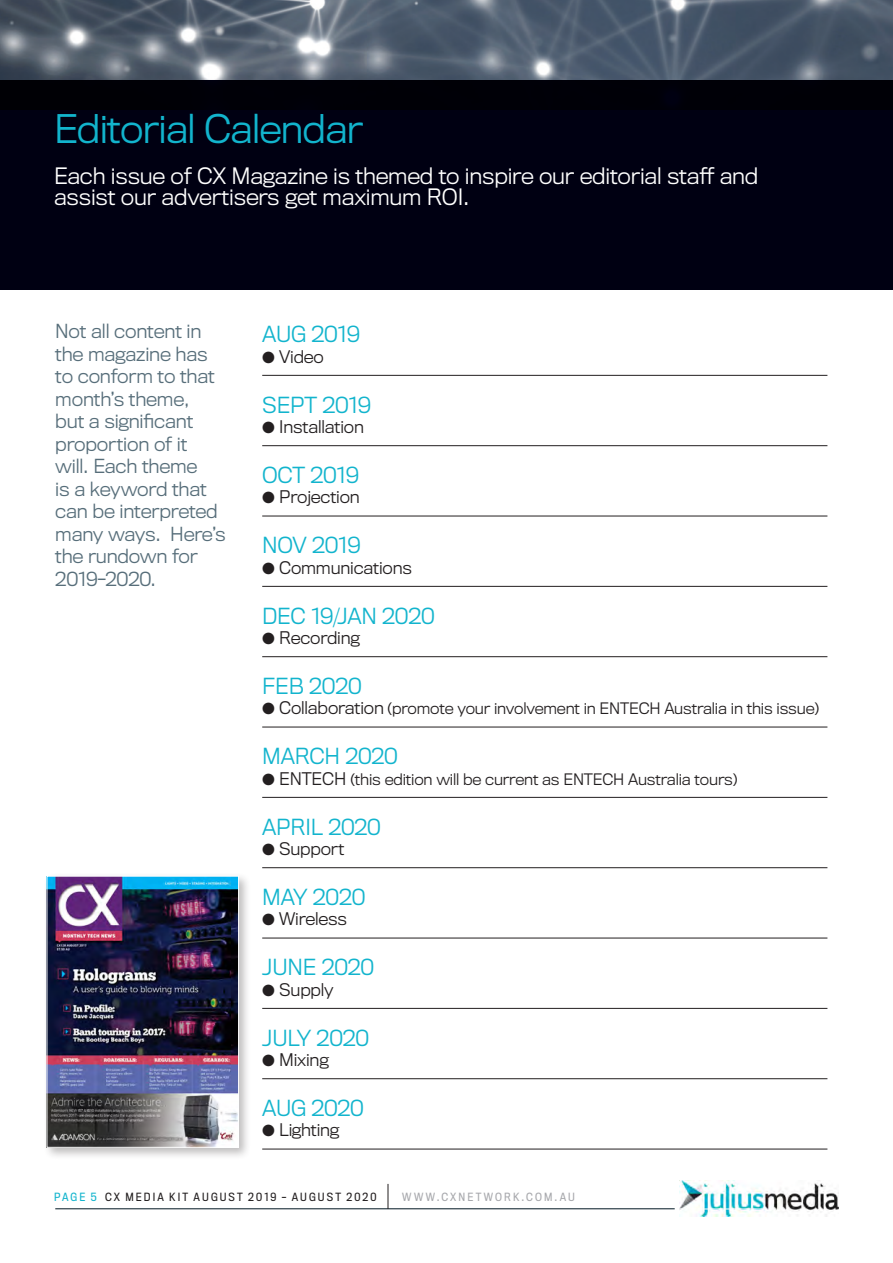
<style>
.page{position:relative;width:893px;height:1263px;background:#fff}
.page>*{position:absolute;margin:0;border:0;box-sizing:border-box;transform-origin:0 0}
.t1{font:300 36.6px "Titling Gothic FB Normal";letter-spacing:-.02em;color:#12b4cd}
.t2{font:300 21px/21px "Titling Gothic FB Normal";letter-spacing:-.01em;color:#fff}
.t3{font:300 20.55px "Titling Gothic FB Normal";letter-spacing:-.01em;color:#12b4cd}
.t4{font:300 18px/22.5px "Titling Gothic FB Normal";letter-spacing:-.01em;color:#576e7a}
.t5{font:300 16.2px "Titling Gothic FB Normal";letter-spacing:-.01em;color:#231f20}
.t6{font:300 14.7px "Titling Gothic FB Normal";letter-spacing:-.01em;color:#231f20}
.t7{font:10.5px "Titling Gothic FB Narrow";letter-spacing:.205em;color:#231f20}
.t8{font:10.5px "Titling Gothic FB Narrow";letter-spacing:.205em;color:#a8a9ad}
.s1{font-size:16.2px}
.s2{color:#12b4cd}
</style>
<div class="page">
<img style="left:679px;top:1180px;width:160px;height:37px">
<div style="left:0;top:81px;width:893px;height:209px;background:#000012"></div>
<img style="left:0;top:0;width:893px;height:110px">
<hr style="left:262px;top:375px;width:565px;height:1px;background:#231f20">
<hr style="left:262px;top:445px;width:565px;height:1px;background:#231f20">
<hr style="left:262px;top:516px;width:565px;height:1px;background:#231f20">
<hr style="left:262px;top:586px;width:565px;height:1px;background:#231f20">
<hr style="left:262px;top:656px;width:565px;height:1px;background:#231f20">
<hr style="left:262px;top:727px;width:565px;height:1px;background:#231f20">
<hr style="left:262px;top:797px;width:565px;height:1px;background:#231f20">
<hr style="left:262px;top:867px;width:565px;height:1px;background:#231f20">
<hr style="left:262px;top:938px;width:565px;height:1px;background:#231f20">
<hr style="left:262px;top:1008px;width:565px;height:1px;background:#231f20">
<hr style="left:262px;top:1078px;width:565px;height:1px;background:#231f20">
<hr style="left:262px;top:1149px;width:565px;height:1px;background:#231f20">
<div style="left:43px;top:872px;width:208px;height:288px;background:#231f20;opacity:.3"></div>
<img style="left:49px;top:878px;width:188px;height:267px">
<div style="left:47px;top:876px;width:192px;height:271px;border:1px solid #fff"></div>
<hr style="left:247px;top:1209px;width:516px;height:1px;background:#fff">
<hr style="left:55px;top:1208px;width:620px;height:1px;background:#011622">
<svg style="left:388px;top:1184px;width:1px;height:25px"></svg>
<p class="t1" style="left:54px;top:108px;width:311px">Editorial Calendar</p>
<p class="t2" style="left:54px;top:166px;width:706px">Each issue of CX Magazine is themed to inspire our editorial staff and assist our advertisers get maximum ROI.</p>
<p class="t4" style="left:55px;top:321px;width:172px">Not all content in the magazine has to conform to that month’s theme,<br>but a significant proportion of it<br>will. Each theme<br>is a keyword that can be interpreted many ways. Here’s the rundown for<br>2019-2020.</p>
<p class="t3" style="left:262px;top:322px;width:99px">AUG 2019</p>
<p class="t5" style="left:262px;top:347px;width:63px">● Video</p>
<p class="t3" style="left:262px;top:393px;width:110px">SEPT 2019</p>
<p class="t5" style="left:262px;top:418px;width:103px">● Installation</p>
<p class="t3" style="left:262px;top:463px;width:98px">OCT 2019</p>
<p class="t5" style="left:262px;top:488px;width:99px">● Projection</p>
<p class="t3" style="left:262px;top:533px;width:100px">NOV 2019</p>
<p class="t5" style="left:262px;top:558px;width:151px">● Communications</p>
<p class="t3" style="left:262px;top:604px;width:174px">DEC 19/JAN 2020</p>
<p class="t5" style="left:262px;top:628px;width:99px">● Recording</p>
<p class="t3" style="left:262px;top:674px;width:101px">FEB 2020</p>
<p class="t6" style="left:262px;top:700px;width:558px">● <span class="s1">Collaboration</span> (promote your involvement in ENTECH Australia in this issue)</p>
<p class="t3" style="left:262px;top:744px;width:137px">MARCH 2020</p>
<p class="t6" style="left:262px;top:771px;width:477px">● <span class="s1">ENTECH</span> (this edition will be current as ENTECH Australia tours)</p>
<p class="t3" style="left:262px;top:815px;width:120px">APRIL 2020</p>
<p class="t5" style="left:262px;top:839px;width:84px">● Support</p>
<p class="t3" style="left:262px;top:885px;width:105px">MAY 2020</p>
<p class="t5" style="left:262px;top:910px;width:86px">● Wireless</p>
<p class="t3" style="left:262px;top:955px;width:114px">JUNE 2020</p>
<p class="t5" style="left:262px;top:980px;width:73px">● Supply</p>
<p class="t3" style="left:262px;top:1026px;width:109px">JULY 2020</p>
<p class="t5" style="left:262px;top:1050px;width:68px">● Mixing</p>
<p class="t3" style="left:262px;top:1096px;width:103px">AUG 2020</p>
<p class="t5" style="left:262px;top:1121px;width:79px">● Lighting</p>
<p class="t7" style="left:54px;top:1190px;width:324px"><span class="s2">PAGE 5</span> CX MEDIA KIT AUGUST 2019 – AUGUST 2020</p>
<p class="t8" style="left:402px;top:1190px;width:174px">WWW.CXNETWORK.COM.AU</p>
</div>
